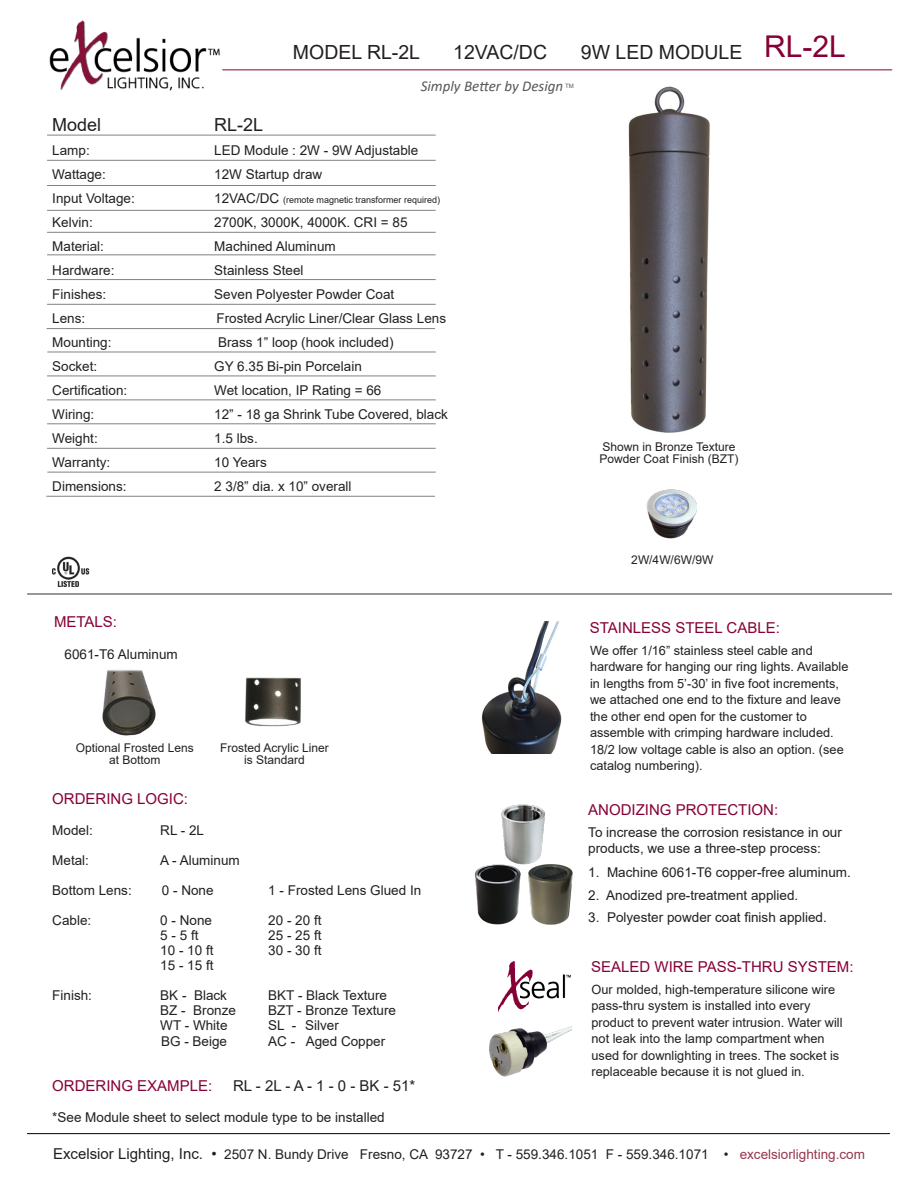
<style>
.page{position:relative;width:918px;height:1188px;background:#fff}
.page>*{position:absolute;margin:0;border:0;box-sizing:border-box;transform-origin:0 0}
.t1{font:30px "Arial";color:#860037}
.t2{font:19.5px "Arial";color:#231f20}
.t3{font:18px "Arial";color:#231f20}
.t4{font:15px "Arial";color:#860037}
.t5{font:italic 15px "Calibri";color:#57585a}
.t6{font:15px "Arial";color:#231f20}
.t7{font:13.5px/16.5px "Arial";color:#231f20}
.t8{font:12.75px/16.5px "Arial";color:#231f20}
.t9{font:12px/12px "Arial";color:#231f20}
.t10{font:9px "Arial";color:#231f20}
.t11{font:6px "Arial";color:#57585a}
.s1{color:#fff}
.s2{font-size:13.5px}
.s3{font-size:15px}
.s4{color:#973650}
</style>
<div class="page">
<hr style="left:47px;top:135px;width:389px;height:1px;background:#808285">
<hr style="left:47px;top:160px;width:389px;height:1px;background:#808285">
<hr style="left:47px;top:185px;width:389px;height:1px;background:#808285">
<hr style="left:47px;top:210px;width:389px;height:1px;background:#808285">
<hr style="left:47px;top:232px;width:389px;height:1px;background:#808285">
<hr style="left:47px;top:255px;width:389px;height:1px;background:#808285">
<hr style="left:47px;top:279px;width:389px;height:1px;background:#808285">
<hr style="left:47px;top:304px;width:389px;height:1px;background:#808285">
<hr style="left:47px;top:328px;width:388px;height:1px;background:#808285">
<hr style="left:47px;top:352px;width:389px;height:1px;background:#808285">
<hr style="left:47px;top:376px;width:389px;height:1px;background:#808285">
<hr style="left:47px;top:400px;width:389px;height:1px;background:#808285">
<hr style="left:47px;top:424px;width:389px;height:1px;background:#808285">
<hr style="left:47px;top:448px;width:389px;height:1px;background:#808285">
<hr style="left:47px;top:472px;width:389px;height:1px;background:#808285">
<hr style="left:27px;top:594px;width:865px;height:1px;background:#333">
<hr style="left:27px;top:1133px;width:863px;height:1px;background:#000">
<hr style="left:223px;top:69px;width:669px;height:1px;background:#860037">
<img style="left:53px;top:556px;width:37px;height:30px">
<img style="left:102px;top:670px;width:54px;height:66px">
<img style="left:245px;top:677px;width:56px;height:50px">
<img style="left:628px;top:86px;width:82px;height:347px">
<img style="left:646px;top:489px;width:51px;height:50px">
<hr style="left:46px;top:496px;width:389px;height:1px;background:#808285">
<img style="left:481px;top:621px;width:81px;height:133px">
<img style="left:489px;top:1026px;width:83px;height:51px">
<img style="left:498px;top:961px;width:73px;height:51px">
<img style="left:501px;top:804px;width:44px;height:61px">
<img style="left:474px;top:863px;width:48px;height:62px">
<img style="left:525px;top:862px;width:48px;height:63px">
<img style="left:47px;top:20px;width:182px;height:116px">
<p class="t2" style="left:293px;top:38px;width:451px">MODEL RL-2L <span class="s1">•</span> 12VAC/DC <span class="s1">•</span> 9W LED MODULE</p>
<p class="t5" style="left:421px;top:76px;width:144px">Simply Better by Design</p>
<p class="t11" style="left:565px;top:82px;width:10px">TM</p>
<p class="t3" style="left:52px;top:112px;width:51px">Model</p>
<p class="t3" style="left:214px;top:112px;width:51px">RL-2L</p>
<p class="t7" style="left:52px;top:142px;width:39px">Lamp:</p>
<p class="t7" style="left:214px;top:142px;width:206px">LED Module : 2W - 9W Adjustable</p>
<p class="t7" style="left:52px;top:166px;width:55px">Wattage:</p>
<p class="t7" style="left:214px;top:166px;width:110px">12W Startup draw</p>
<p class="t7" style="left:52px;top:190px;width:84px">Input Voltage:</p>
<p class="t10" style="left:214px;top:193px;width:227px"><span class="s2">12VAC/DC</span> (remote magnetic transformer required)</p>
<p class="t7" style="left:52px;top:214px;width:42px">Kelvin:</p>
<p class="t7" style="left:214px;top:214px;width:195px">2700K, 3000K, 4000K. CRI = 85</p>
<p class="t7" style="left:52px;top:238px;width:53px">Material:</p>
<p class="t7" style="left:214px;top:238px;width:123px">Machined Aluminum</p>
<p class="t7" style="left:52px;top:262px;width:64px">Hardware:</p>
<p class="t7" style="left:214px;top:262px;width:91px">Stainless Steel</p>
<p class="t7" style="left:52px;top:286px;width:56px">Finishes:</p>
<p class="t7" style="left:214px;top:286px;width:182px">Seven Polyester Powder Coat</p>
<p class="t7" style="left:52px;top:310px;width:35px">Lens:</p>
<p class="t7" style="left:217px;top:310px;width:231px">Frosted Acrylic Liner/Clear Glass Lens</p>
<p class="t7" style="left:52px;top:334px;width:61px">Mounting:</p>
<p class="t7" style="left:218px;top:334px;width:177px">Brass 1” loop (hook included)</p>
<p class="t7" style="left:52px;top:358px;width:47px">Socket:</p>
<p class="t7" style="left:214px;top:358px;width:149px">GY 6.35 Bi-pin Porcelain</p>
<p class="t7" style="left:52px;top:382px;width:77px">Certification:</p>
<p class="t7" style="left:214px;top:382px;width:169px">Wet location, IP Rating = 66</p>
<p class="t7" style="left:52px;top:406px;width:43px">Wiring:</p>
<p class="t7" style="left:214px;top:406px;width:235px">12” - 18 ga Shrink Tube Covered, black</p>
<p class="t7" style="left:52px;top:430px;width:47px">Weight:</p>
<p class="t7" style="left:214px;top:430px;width:45px">1.5 lbs.</p>
<p class="t7" style="left:52px;top:454px;width:60px">Warranty:</p>
<p class="t7" style="left:214px;top:454px;width:54px">10 Years</p>
<p class="t7" style="left:52px;top:478px;width:76px">Dimensions:</p>
<p class="t7" style="left:214px;top:478px;width:139px">2 3/8” dia. x 10” overall</p>
<p class="t9" style="left:600px;top:441px;width:140px">Shown in Bronze Texture<br>Powder Coat Finish (BZT)</p>
<p class="t1" style="left:764px;top:25px;width:83px">RL-2L</p>
<p class="t9" style="left:631px;top:554px;width:84px">2W/4W/6W/9W</p>
<p class="t4" style="left:54px;top:611px;width:65px">METALS:</p>
<p class="t7" style="left:65px;top:646px;width:115px">6061-T6 Aluminum</p>
<p class="t9" style="left:76px;top:742px;width:120px">Optional Frosted Lens</p>
<p class="t9" style="left:109px;top:754px;width:53px">at Bottom</p>
<p class="t9" style="left:220px;top:742px;width:110px">Frosted Acrylic Liner</p>
<p class="t9" style="left:244px;top:754px;width:62px">is Standard</p>
<p class="t4" style="left:52px;top:788px;width:137px">ORDERING LOGIC:</p>
<p class="t7" style="left:52px;top:822px;width:42px">Model:</p>
<p class="t7" style="left:160px;top:822px;width:45px">RL - 2L</p>
<p class="t7" style="left:52px;top:852px;width:38px">Metal:</p>
<p class="t7" style="left:160px;top:852px;width:81px">A - Aluminum</p>
<p class="t7" style="left:52px;top:882px;width:81px">Bottom Lens:</p>
<p class="t7" style="left:162px;top:882px;width:53px">0 - None</p>
<p class="t7" style="left:268px;top:882px;width:155px">1 - Frosted Lens Glued In</p>
<p class="t7" style="left:52px;top:912px;width:41px">Cable:</p>
<p class="t7" style="left:160px;top:912px;width:53px">0 - None</p>
<p class="t7" style="left:268px;top:912px;width:55px">20 - 20 ft</p>
<p class="t7" style="left:160px;top:927px;width:40px">5 - 5 ft</p>
<p class="t7" style="left:268px;top:927px;width:55px">25 - 25 ft</p>
<p class="t7" style="left:160px;top:942px;width:55px">10 - 10 ft</p>
<p class="t7" style="left:268px;top:942px;width:55px">30 - 30 ft</p>
<p class="t7" style="left:160px;top:957px;width:55px">15 - 15 ft</p>
<p class="t7" style="left:52px;top:987px;width:41px">Finish:</p>
<p class="t7" style="left:160px;top:987px;width:68px">BK - Black</p>
<p class="t7" style="left:268px;top:987px;width:120px">BKT - Black Texture</p>
<p class="t7" style="left:160px;top:1002px;width:77px">BZ - Bronze</p>
<p class="t7" style="left:268px;top:1002px;width:129px">BZT - Bronze Texture</p>
<p class="t7" style="left:160px;top:1017px;width:69px">WT - White</p>
<p class="t7" style="left:268px;top:1017px;width:72px">SL - Silver</p>
<p class="t7" style="left:161px;top:1033px;width:68px">BG - Beige</p>
<p class="t7" style="left:268px;top:1033px;width:119px">AC - Aged Copper</p>
<p class="t4" style="left:52px;top:1076px;width:162px">ORDERING EXAMPLE:</p>
<p class="t6" style="left:233px;top:1076px;width:184px">RL - 2L - A - 1 - 0 - BK - 51*</p>
<p class="t7" style="left:52px;top:1109px;width:334px">*See Module sheet to select module type to be installed</p>
<p class="t4" style="left:590px;top:617px;width:192px">STAINLESS STEEL CABLE:</p>
<p class="t8" style="left:590px;top:642px;width:260px">We offer 1/16” stainless steel cable and hardware for hanging our ring lights. Available</p>
<p class="t8" style="left:590px;top:675px;width:250px">in lengths from 5’-30’ in five foot increments,</p>
<p class="t8" style="left:590px;top:691px;width:252px">we attached one end to the fixture and leave</p>
<p class="t8" style="left:590px;top:708px;width:245px">the other end open for the customer to assemble with crimping hardware included.</p>
<p class="t8" style="left:590px;top:741px;width:255px">18/2 low voltage cable is also an option. (see catalog numbering).</p>
<p class="t4" style="left:588px;top:799px;width:192px">ANODIZING PROTECTION:</p>
<p class="t7" style="left:588px;top:824px;width:255px">To increase the corrosion resistance in our products, we use a three-step process:</p>
<p class="t7" style="left:588px;top:864px;width:264px">1. Machine 6061-T6 copper-free aluminum.</p>
<p class="t7" style="left:588px;top:887px;width:212px">2. Anodized pre-treatment applied.</p>
<p class="t7" style="left:588px;top:909px;width:240px">3. Polyester powder coat finish applied.</p>
<p class="t4" style="left:591px;top:957px;width:264px">SEALED WIRE PASS-THRU SYSTEM:</p>
<p class="t8" style="left:592px;top:981px;width:253px">Our molded, high-temperature silicone wire pass-thru system is installed into every product to prevent water intrusion. Water will not leak into the lamp compartment when used for downlighting in trees. The socket is replaceable because it is not glued in.</p>
<p class="t7" style="left:53px;top:1146px;width:813px"><span class="s3">Excelsior Lighting, Inc. •</span> 2507 N. Bundy Drive Fresno, CA 93727 • T - 559.346.1051 F - 559.346.1071 • <span class="s4">excelsiorlighting.com</span></p>
</div>
